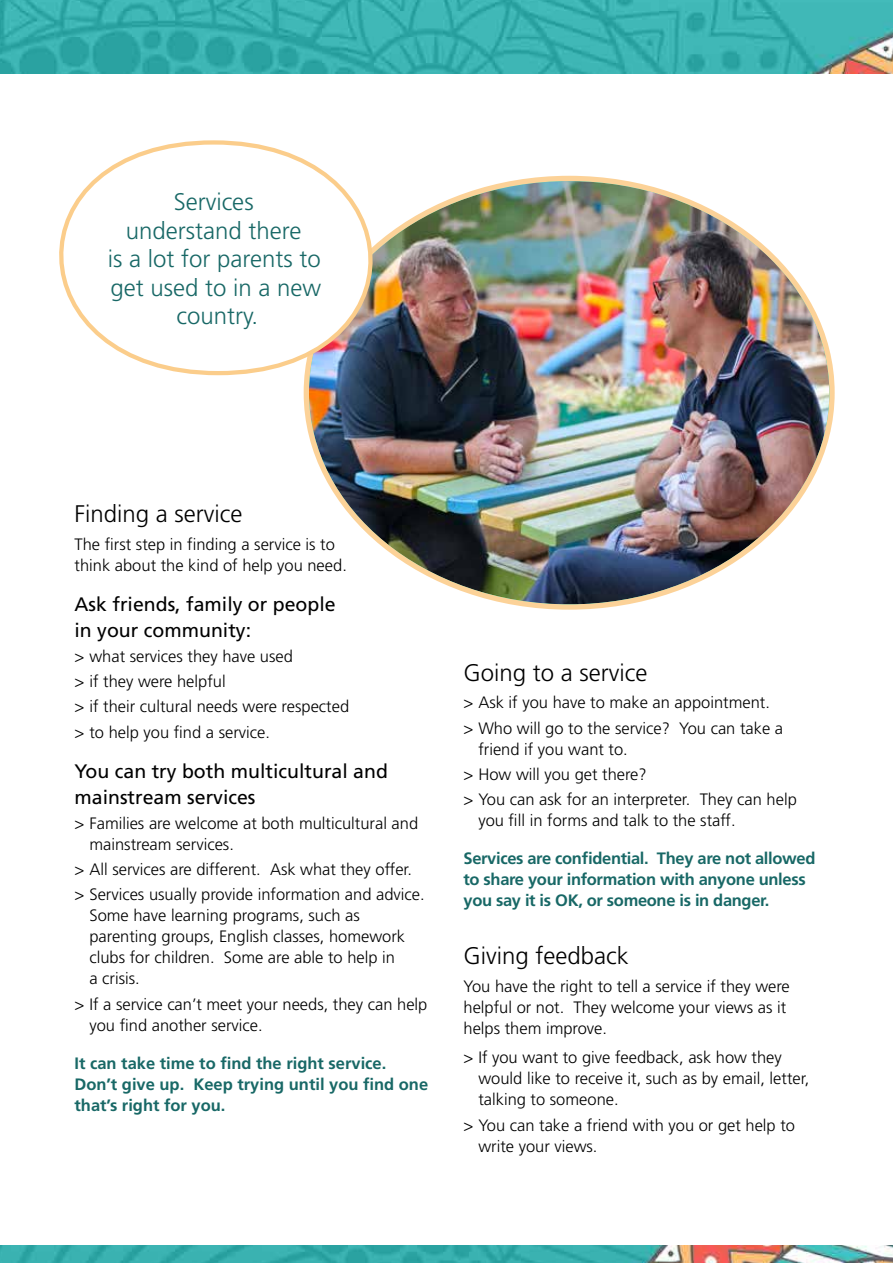
<style>
.page{position:relative;width:893px;height:1263px;background:#fff}
.page>*{position:absolute;margin:0;border:0;box-sizing:border-box;transform-origin:0 0}
.t1{font:300 24px/28.5px "Frutiger";color:#186866;text-align:center}
.t2{font:300 24px "Frutiger";color:#000}
.t3{font:19.5px/25.5px "Frutiger";color:#000}
.t4{font:300 16.5px/21px "Frutiger";color:#000}
.t5{font:700 16.5px/21px "Frutiger";letter-spacing:-.02em;color:#186866}
.t6{font:700 16.5px/21px "Frutiger";color:#186866}
</style>
<div class="page">
<img style="left:0;top:0;width:893px;height:74px">
<img style="left:0;top:1245px;width:893px;height:18px">
<img style="left:309px;top:181px;width:520px;height:423px">
<svg style="left:59px;top:140px;width:371px;height:237px"></svg>
<h1 class="t1" style="left:108px;top:188px;width:215px">Services<br>understand there<br>is a lot for parents to get used to in a new country.</h1>
<h1 class="t2" style="left:75px;top:500px;width:170px">Finding a service</h1>
<p class="t4" style="left:75px;top:533px;width:274px">The first step in finding a service is to think about the kind of help you need.</p>
<p class="t3" style="left:75px;top:591px;width:263px">Ask friends, family or people in your community:</p>
<p class="t4" style="left:75px;top:644px;width:276px;line-height:25.2px">&gt; what services they have used<br>&gt; if they were helpful<br>&gt; if their cultural needs were respected &gt; to help you find a service.</p>
<p class="t3" style="left:75px;top:758px;width:315px">You can try both multicultural and mainstream services</p>
<p class="t4" style="left:89px;top:813px;width:330px;text-indent:-15px">&gt; Families are welcome at both multicultural and mainstream services.</p>
<p class="t4" style="left:75px;top:857px;width:352px;line-height:25.2px">&gt; All services are different. Ask what they offer. &gt; Services usually provide information and advice.</p>
<p class="t4" style="left:89px;top:905px;width:317px">Some have learning programs, such as parenting groups, English classes, homework clubs for children. Some are able to help in a crisis.</p>
<p class="t4" style="left:89px;top:993px;width:339px;text-indent:-15px">&gt; If a service can’t meet your needs, they can help you find another service.</p>
<p class="t6" style="left:75px;top:1052px;width:355px">It can take time to find the right service.<br>Don’t give up. Keep trying until you find one that’s right for you.</p>
<h1 class="t2" style="left:463px;top:659px;width:186px">Going to a service</h1>
<p class="t4" style="left:463px;top:690px;width:321px;line-height:25.2px">&gt; Ask if you have to make an appointment. &gt; Who will go to the service? You can take a</p>
<p class="t4" style="left:463px;top:736px;width:335px;line-height:25.2px;text-indent:15px">friend if you want to.<br>&gt; How will you get there?<br>&gt; You can ask for an interpreter. They can help</p>
<p class="t4" style="left:478px;top:810px;width:259px">you fill in forms and talk to the staff.</p>
<p class="t5" style="left:463px;top:848px;width:353px">Services are confidential. They are not allowed to share your information with anyone unless you say it is OK, or someone is in danger.</p>
<h1 class="t2" style="left:463px;top:943px;width:167px">Giving feedback</h1>
<p class="t4" style="left:463px;top:976px;width:328px">You have the right to tell a service if they were helpful or not. They welcome your views as it helps them improve.</p>
<p class="t4" style="left:478px;top:1047px;width:332px;text-indent:-15px">&gt; If you want to give feedback, ask how they would like to receive it, such as by email, letter, talking to someone.</p>
<p class="t4" style="left:478px;top:1114px;width:318px;text-indent:-15px">&gt; You can take a friend with you or get help to write your views.</p>
</div>
